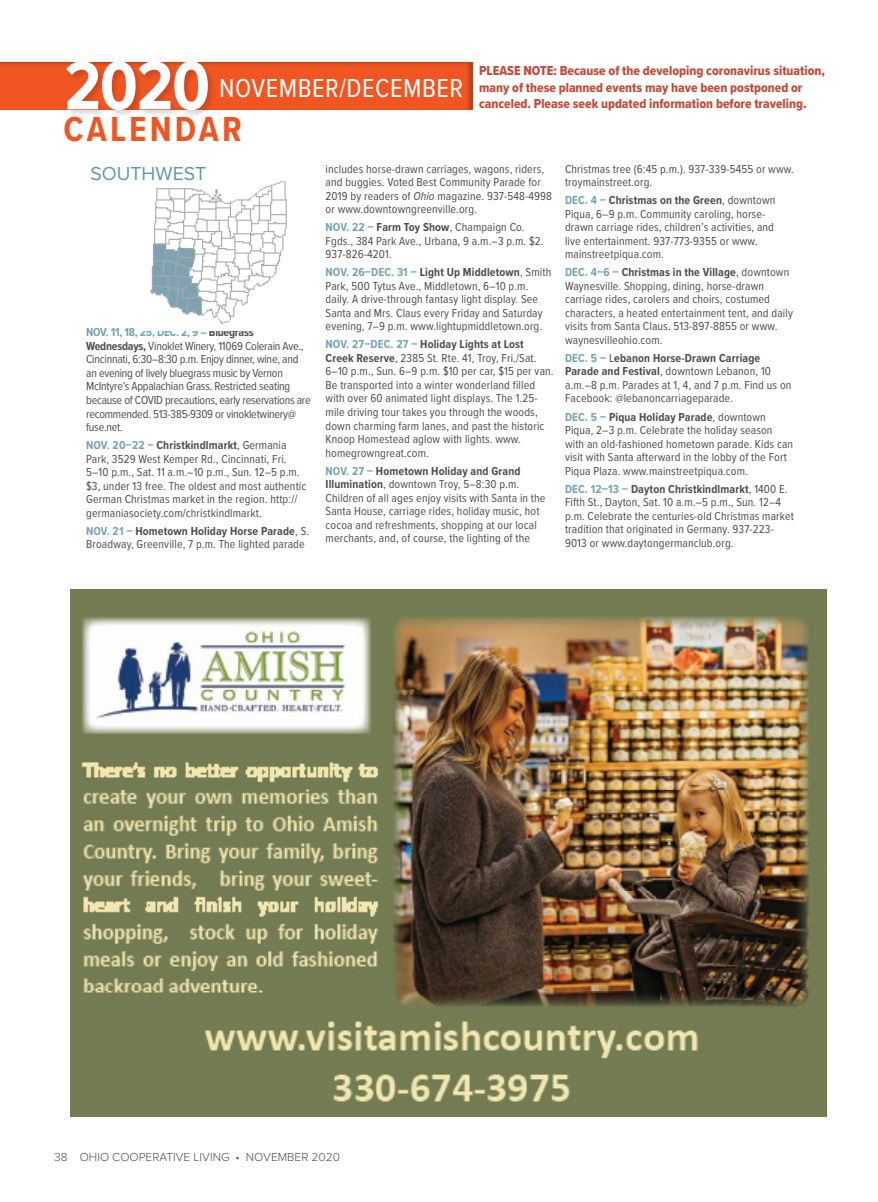
<style>
.page{position:relative;width:878px;height:1202px;background:#fff}
.page>*{position:absolute;margin:0;border:0;box-sizing:border-box;transform-origin:0 0}
.calendar_text{font:700 70.95px "Proxima Nova Cond";color:#fff}
.t1{font:700 36px "Proxima Nova Cond";letter-spacing:.09em;color:#f05522}
.calendar_text-2{font:27px "Proxima Nova Cond";letter-spacing:.02em;color:#fff}
.t2{font:19.5px "Proxima Nova";color:#6097ab}
.deck{font:13.5px/16.5px "Proxima Nova Cond Extrabld";color:#c14d3e}
.calendar_text-3{font:12px/13.5px "Proxima Nova Cond";letter-spacing:.01em;color:#4d4d4f}
.calendar_text-4{font:12px/13.5px "Proxima Nova Cond";letter-spacing:-.02em;color:#4d4d4f}
.t3{font:300 12px "Proxima Nova";color:#4d4d4f}
.s1{font-weight:700;color:#75a2b5}
.s2{font-weight:700}
.s3{font-style:italic}
</style>
<div class="page">
<div style="left:0;top:56px;width:473px;height:55px;background:#000;opacity:.25"></div>
<div style="left:66px;top:61px;width:149px;height:57px;background:#000;opacity:.14"></div>
<img style="left:150px;top:182px;width:137px;height:142px">
<img style="left:70px;top:589px;width:756px;height:527px">
<p class="calendar_text" style="left:64px;top:33px;width:147px">2020</p>
<p class="t1" style="left:64px;top:102px;width:180px">CALENDAR</p>
<p class="calendar_text-2" style="left:219px;top:68px;width:245px">NOVEMBER/DECEMBER</p>
<p class="deck" style="left:479px;top:62px;width:347px">PLEASE NOTE: Because of the developing coronavirus situation, many of these planned events may have been postponed or canceled. Please seek updated information before traveling.</p>
<p class="t2" style="left:90px;top:159px;width:117px">SOUTHWEST</p>
<p class="calendar_text-4" style="left:86px;top:325px;width:226px"><span class="s1">NOV. 11, 18, 25, DEC. 2, 9 –</span> <span class="s2">Bluegrass Wednesdays,</span> Vinoklet Winery, 11069 Colerain Ave., Cincinnati, 6:30–8:30 p.m. Enjoy dinner, wine, and an evening of lively bluegrass music by Vernon McIntyre’s Appalachian Grass. Restricted seating because of COVID precautions, early reservations are recommended. 513-385-9309 or vinokletwinery@ fuse.net.</p>
<p class="calendar_text-3" style="left:86px;top:438px;width:222px"><span class="s1">NOV. 20–22 –</span> <span class="s2">Christkindlmarkt</span>, Germania Park, 3529 West Kemper Rd., Cincinnati, Fri.<br>5–10 p.m., Sat. 11 a.m.–10 p.m., Sun. 12–5 p.m. $3, under 13 free. The oldest and most authentic German Christmas market in the region. http:// germaniasociety.com/christkindlmarkt.</p>
<p class="calendar_text-3" style="left:86px;top:523px;width:224px"><span class="s1">NOV. 21 –</span> <span class="s2">Hometown Holiday Horse Parade</span>, S.<br>Broadway, Greenville, 7 p.m. The lighted parade</p>
<p class="calendar_text-3" style="left:325px;top:162px;width:228px">includes horse-drawn carriages, wagons, riders, and buggies. Voted Best Community Parade for 2019 by readers of <span class="s3">Ohio</span> magazine. 937-548-4998 or www.downtowngreenville.org.</p>
<p class="calendar_text-3" style="left:325px;top:220px;width:219px"><span class="s1">NOV. 22 –</span> <span class="s2">Farm Toy Show</span>, Champaign Co.<br>Fgds., 384 Park Ave., Urbana, 9 a.m.–3 p.m. $2.<br>937-826-4201.</p>
<p class="calendar_text-3" style="left:325px;top:265px;width:227px"><span class="s1">NOV. 26–DEC. 31 –</span> <span class="s2">Light Up Middletown</span>, Smith Park, 500 Tytus Ave., Middletown, 6–10 p.m. daily. A drive-through fantasy light display. See Santa and Mrs. Claus every Friday and Saturday evening, 7–9 p.m. www.lightupmiddletown.org.</p>
<p class="calendar_text-3" style="left:325px;top:337px;width:229px"><span class="s1">NOV. 27–DEC. 27 –</span> <span class="s2">Holiday Lights at Lost Creek Reserve</span>, 2385 St. Rte. 41, Troy, Fri./Sat.<br>6–10 p.m., Sun. 6–9 p.m. $10 per car, $15 per van.<br>Be transported into a winter wonderland filled with over 60 animated light displays. The 1.25- mile driving tour takes you through the woods, down charming farm lanes, and past the historic Knoop Homestead aglow with lights. www. homegrowngreat.com.</p>
<p class="calendar_text-3" style="left:325px;top:463px;width:221px"><span class="s1">NOV. 27 –</span> <span class="s2">Hometown Holiday and Grand Illumination</span>, downtown Troy, 5–8:30 p.m.<br>Children of all ages enjoy visits with Santa in the Santa House, carriage rides, holiday music, hot cocoa and refreshments, shopping at our local merchants, and, of course, the lighting of the</p>
<p class="calendar_text-3" style="left:565px;top:162px;width:230px">Christmas tree (6:45 p.m.). 937-339-5455 or www. troymainstreet.org.</p>
<p class="calendar_text-3" style="left:565px;top:193px;width:212px"><span class="s1">DEC. 4 –</span> <span class="s2">Christmas on the Green</span>, downtown Piqua, 6–9 p.m. Community caroling, horse&shy;drawn carriage rides, children’s activities, and live entertainment. 937-773-9355 or www. mainstreetpiqua.com.</p>
<p class="calendar_text-3" style="left:565px;top:265px;width:229px"><span class="s1">DEC. 4–6 –</span> <span class="s2">Christmas in the Village</span>, downtown Waynesville. Shopping, dining, horse-drawn carriage rides, carolers and choirs, costumed characters, a heated entertainment tent, and daily visits from Santa Claus. 513-897-8855 or www. waynesvilleohio.com.</p>
<p class="calendar_text-3" style="left:565px;top:351px;width:228px"><span class="s1">DEC. 5 –</span> L<span class="s2">ebanon Horse-Drawn Carriage Parade and Festival</span>, downtown Lebanon, 10 a.m.–8 p.m. Parades at 1, 4, and 7 p.m. Find us on Facebook: @lebanoncarriageparade.</p>
<p class="calendar_text-3" style="left:565px;top:409px;width:230px"><span class="s1">DEC. 5 –</span> <span class="s2">Piqua Holiday Parade</span>, downtown Piqua, 2–3 p.m. Celebrate the holiday season with an old-fashioned hometown parade. Kids can visit with Santa afterward in the lobby of the Fort Piqua Plaza. www.mainstreetpiqua.com.</p>
<p class="calendar_text-3" style="left:565px;top:481px;width:230px"><span class="s1">DEC. 12–13 –</span> <span class="s2">Dayton Christkindlmarkt</span>, 1400 E.<br>Fifth St., Dayton, Sat. 10 a.m.–5 p.m., Sun. 12–4 p.m. Celebrate the centuries-old Christmas market tradition that originated in Germany. 937-223- 9013 or www.daytongermanclub.org.</p>
<p class="t3" style="left:54px;top:1148px;width:287px">38 OHIO COOPERATIVE LIVING • NOVEMBER 2020</p>
</div>
